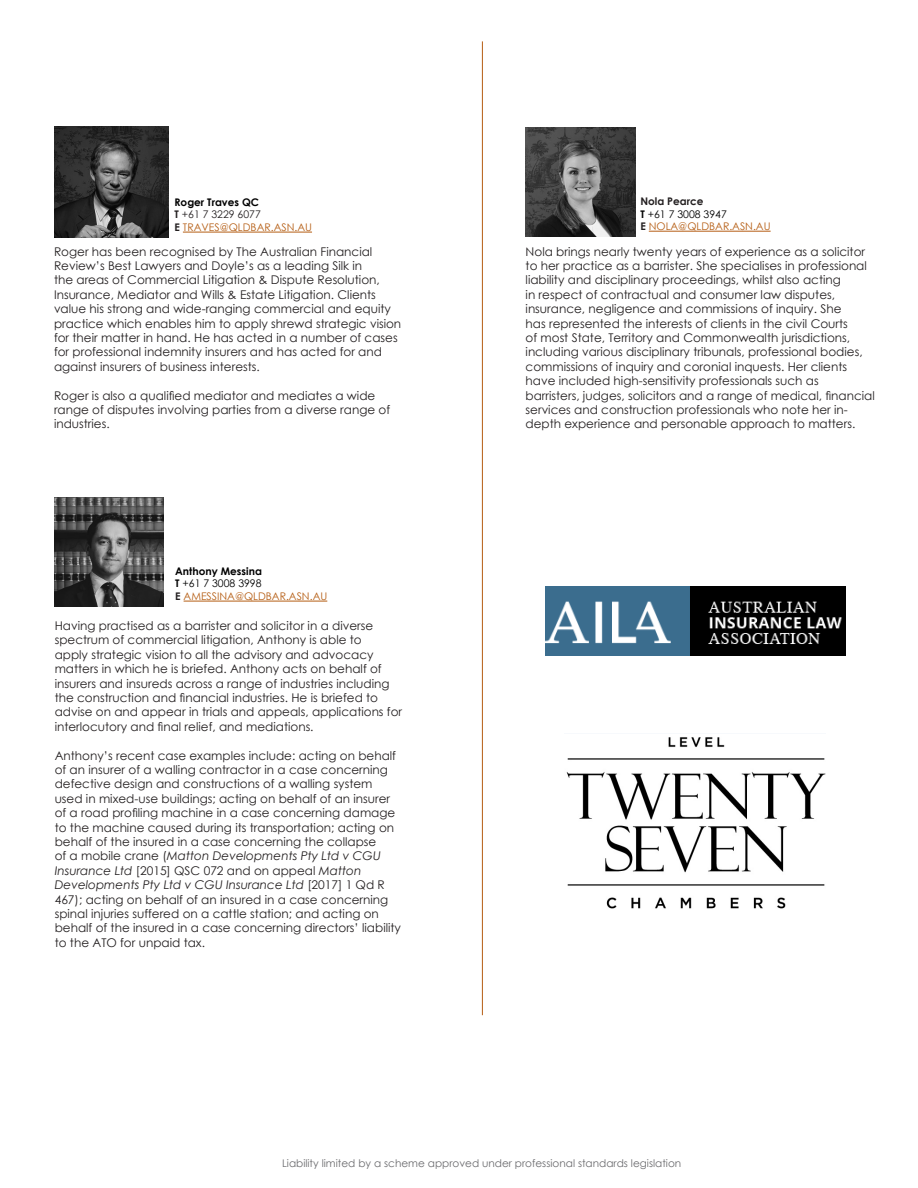
<style>
.page{position:relative;width:918px;height:1188px;background:#fff}
.page>*{position:absolute;margin:0;border:0;box-sizing:border-box;transform-origin:0 0}
.t1{font:12px/14.4px "Century Gothic";color:#231f20}
.t2{font:10.5px "Century Gothic";color:#6b6b6e}
.t3{font:10.5px "Century Gothic";color:#b55d13}
.t4{font:700 10.5px "Century Gothic";color:#000}
.t5{font:10.5px "Century Gothic";color:#000}
.t6{font:10.5px "Century Gothic";color:#231f20}
.t7{font:700 10.5px "Century Gothic";color:#231f20}
.s1{font-weight:700}
.s2{font-weight:700;color:#231f20}
.s3{font-style:italic}
</style>
<div class="page">
<hr style="left:183px;top:232px;width:129px;height:1px;background:#b55d13">
<hr style="left:184px;top:601px;width:143px;height:1px;background:#b55d13">
<hr style="left:482px;top:41px;width:1px;height:974px;background:#b55d13">
<img style="left:566px;top:737px;width:260px;height:172px">
<img style="left:54px;top:126px;width:114px;height:112px">
<img style="left:54px;top:497px;width:109px;height:109px">
<img style="left:526px;top:127px;width:109px;height:109px">
<hr style="left:649px;top:231px;width:122px;height:1px;background:#b55d13">
<img style="left:545px;top:586px;width:300px;height:70px">
<p class="t4" style="left:175px;top:194px;width:86px">Roger Traves QC</p>
<p class="t6" style="left:175px;top:207px;width:88px"><span class="s1">T</span> +61 7 3229 6077</p>
<p class="t3" style="left:175px;top:220px;width:139px"><span class="s2">E</span> TRAVES@QLDBAR.ASN.AU</p>
<p class="t1" style="left:54px;top:244px;width:349px">Roger has been recognised by The Australian Financial Review’s Best Lawyers and Doyle’s as a leading Silk in<br>the areas of Commercial Litigation &amp; Dispute Resolution, Insurance, Mediator and Wills &amp; Estate Litigation. Clients value his strong and wide-ranging commercial and equity practice which enables him to apply shrewd strategic vision for their matter in hand. He has acted in a number of cases for professional indemnity insurers and has acted for and against insurers of business interests.</p>
<p class="t1" style="left:54px;top:388px;width:338px">Roger is also a qualified mediator and mediates a wide range of disputes involving parties from a diverse range of industries.</p>
<p class="t4" style="left:175px;top:563px;width:88px">Anthony Messina</p>
<p class="t5" style="left:175px;top:576px;width:88px"><span class="s1">T</span> +61 7 3008 3998</p>
<p class="t3" style="left:175px;top:589px;width:154px"><span class="s2">E</span> AMESSINA@QLDBAR.ASN.AU</p>
<p class="t1" style="left:55px;top:618px;width:349px">Having practised as a barrister and solicitor in a diverse spectrum of commercial litigation, Anthony is able to<br>apply strategic vision to all the advisory and advocacy matters in which he is briefed. Anthony acts on behalf of insurers and insureds across a range of industries including the construction and financial industries. He is briefed to advise on and appear in trials and appeals, applications for interlocutory and final relief, and mediations.</p>
<p class="t1" style="left:55px;top:748px;width:348px">Anthony’s recent case examples include: acting on behalf of an insurer of a walling contractor in a case concerning defective design and constructions of a walling system used in mixed-use buildings; acting on behalf of an insurer of a road profiling machine in a case concerning damage to the machine caused during its transportation; acting on behalf of the insured in a case concerning the collapse<br>of a mobile crane (<span class="s3">Matton Developments Pty Ltd v CGU Insurance Ltd</span> [2015] QSC 072 and on appeal <span class="s3">Matton Developments Pty Ltd v CGU Insurance Ltd</span> [2017] 1 Qd R 467); acting on behalf of an insured in a case concerning spinal injuries suffered on a cattle station; and acting on behalf of the insured in a case concerning directors’ liability to the ATO for unpaid tax.</p>
<p class="t7" style="left:640px;top:193px;width:65px">Nola Pearce</p>
<p class="t5" style="left:640px;top:206px;width:88px"><span class="s1">T</span> +61 7 3008 3947</p>
<p class="t3" style="left:640px;top:219px;width:132px"><span class="s2">E</span> NOLA@QLDBAR.ASN.AU</p>
<p class="t1" style="left:526px;top:244px;width:351px">Nola brings nearly twenty years of experience as a solicitor to her practice as a barrister. She specialises in professional liability and disciplinary proceedings, whilst also acting<br>in respect of contractual and consumer law disputes, insurance, negligence and commissions of inquiry. She<br>has represented the interests of clients in the civil Courts<br>of most State, Territory and Commonwealth jurisdictions, including various disciplinary tribunals, professional bodies, commissions of inquiry and coronial inquests. Her clients have included high-sensitivity professionals such as barristers, judges, solicitors and a range of medical, financial services and construction professionals who note her in&shy;depth experience and personable approach to matters.</p>
<p class="t2" style="left:282px;top:1156px;width:401px">Liability limited by a scheme approved under professional standards legislation</p>
</div>
